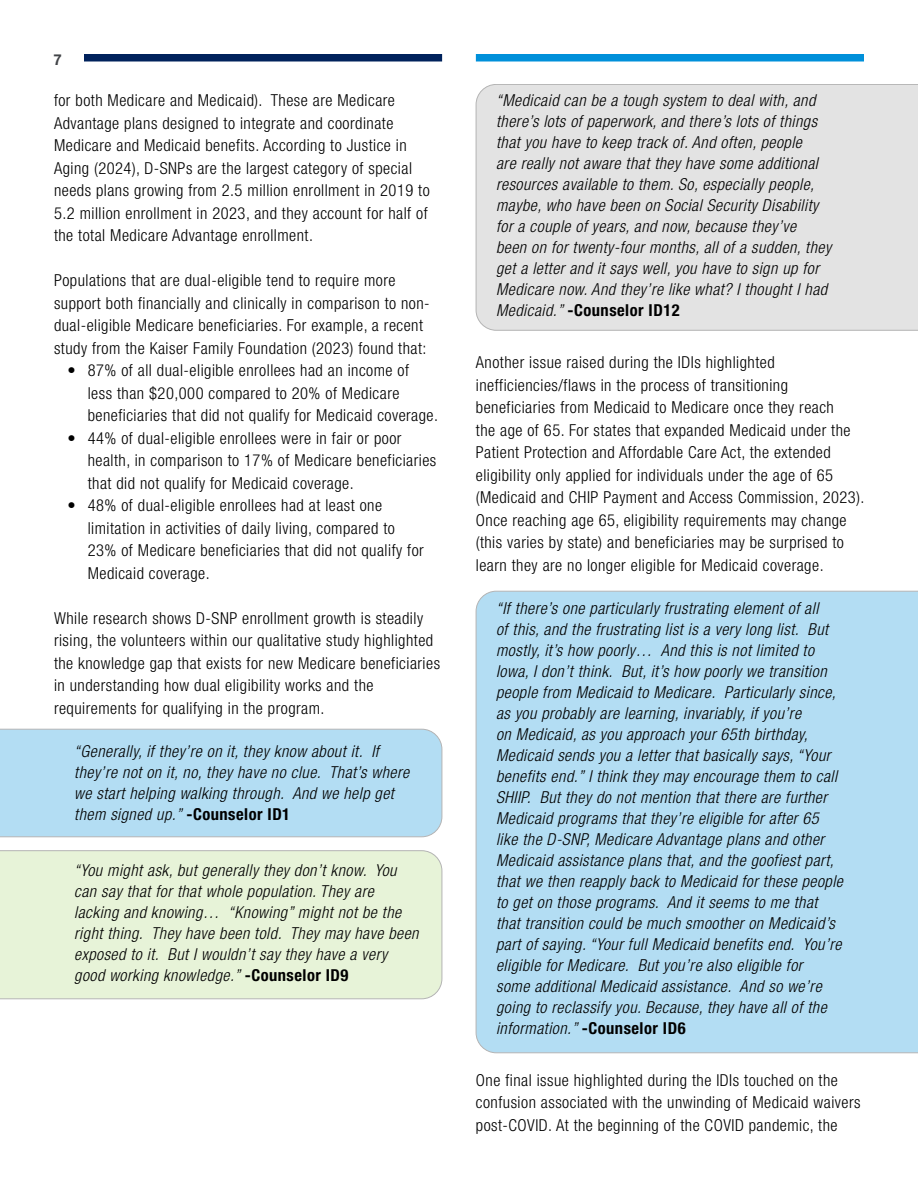
<style>
.page{position:relative;width:918px;height:1188px;background:#fff}
.page>*{position:absolute;margin:0;border:0;box-sizing:border-box;transform-origin:0 0}
.Body_Copy{font:300 condensed 16.5px/22.5px "Helvetica Neue LT Std";letter-spacing:.03em;color:#000}
.BODY_QUOTE{font:italic 300 condensed 16.5px/21px "Helvetica Neue LT Std";letter-spacing:.03em;color:#000}
.t1{font:700 15px "Helvetica Neue";color:#424448}
.s1{font-weight:700;font-style:normal}
</style>
<div class="page">
<div style="left:84px;top:54px;width:358px;height:8px;background:#00225c"></div>
<div style="left:476px;top:54px;width:388px;height:8px;background:#0090da"></div>
<div style="left:476px;top:591px;width:442px;height:462px;background:#b3ddf3"></div>
<div style="left:476px;top:84px;width:442px;height:247px;background:#e3e3e3"></div>
<div style="left:0;top:850px;width:442px;height:149px;background:#e7f3d8"></div>
<div style="left:0;top:729px;width:442px;height:108px;background:#b3ddf3"></div>
<p class="t1" style="left:53px;top:48px;width:10px">7</p>
<p class="Body_Copy" style="left:54px;top:89px;width:377px">for both Medicare and Medicaid). These are Medicare Advantage plans designed to integrate and coordinate Medicare and Medicaid benefits. According to Justice in Aging (2024), D-SNPs are the largest category of special needs plans growing from 2.5 million enrollment in 2019 to 5.2 million enrollment in 2023, and they account for half of the total Medicare Advantage enrollment.</p>
<p class="Body_Copy" style="left:54px;top:269px;width:377px">Populations that are dual-eligible tend to require more support both financially and clinically in comparison to non&shy;dual-eligible Medicare beneficiaries. For example, a recent study from the Kaiser Family Foundation (2023) found that:</p>
<p class="Body_Copy" style="left:88px;top:359px;width:352px;text-indent:-20px">• 87% of all dual-eligible enrollees had an income of<br>less than $20,000 compared to 20% of Medicare beneficiaries that did not qualify for Medicaid coverage.</p>
<p class="Body_Copy" style="left:88px;top:427px;width:350px;text-indent:-20px">• 44% of dual-eligible enrollees were in fair or poor health, in comparison to 17% of Medicare beneficiaries that did not qualify for Medicaid coverage.</p>
<p class="Body_Copy" style="left:88px;top:494px;width:338px;text-indent:-20px">• 48% of dual-eligible enrollees had at least one limitation in activities of daily living, compared to 23% of Medicare beneficiaries that did not qualify for Medicaid coverage.</p>
<p class="Body_Copy" style="left:54px;top:607px;width:388px">While research shows D-SNP enrollment growth is steadily rising, the volunteers within our qualitative study highlighted the knowledge gap that exists for new Medicare beneficiaries in understanding how dual eligibility works and the requirements for qualifying in the program.</p>
<p class="BODY_QUOTE" style="left:74px;top:741px;width:337px">“Generally, if they’re on it, they know about it. If they’re not on it, no, they have no clue. That’s where we start helping walking through. And we help get them signed up.” <span class="s1">-Counselor ID1</span></p>
<p class="BODY_QUOTE" style="left:74px;top:860px;width:346px">“You might ask, but generally they don’t know. You can say that for that whole population. They are lacking and knowing… “Knowing” might not be the right thing. They have been told. They may have been exposed to it. But I wouldn’t say they have a very good working knowledge.” <span class="s1">-Counselor ID9</span></p>
<p class="BODY_QUOTE" style="left:496px;top:90px;width:337px">“Medicaid can be a tough system to deal with, and there’s lots of paperwork, and there’s lots of things that you have to keep track of. And often, people<br>are really not aware that they have some additional resources available to them. So, especially people, maybe, who have been on Social Security Disability for a couple of years, and now, because they’ve<br>been on for twenty-four months, all of a sudden, they get a letter and it says well, you have to sign up for Medicare now. And they’re like what? I thought I had Medicaid.” <span class="s1">-Counselor ID12</span></p>
<p class="Body_Copy" style="left:476px;top:351px;width:390px">Another issue raised during the IDIs highlighted inefficiencies/flaws in the process of transitioning beneficiaries from Medicaid to Medicare once they reach<br>the age of 65. For states that expanded Medicaid under the Patient Protection and Affordable Care Act, the extended eligibility only applied for individuals under the age of 65 (Medicaid and CHIP Payment and Access Commission, 2023).<br>Once reaching age 65, eligibility requirements may change (this varies by state) and beneficiaries may be surprised to learn they are no longer eligible for Medicaid coverage.</p>
<p class="BODY_QUOTE" style="left:496px;top:598px;width:348px">“If there’s one particularly frustrating element of all<br>of this, and the frustrating list is a very long list. But mostly, it’s how poorly… And this is not limited to Iowa, I don’t think. But, it’s how poorly we transition people from Medicaid to Medicare. Particularly since, as you probably are learning, invariably, if you’re<br>on Medicaid, as you approach your 65th birthday, Medicaid sends you a letter that basically says, “Your benefits end.” I think they may encourage them to call SHIIP. But they do not mention that there are further Medicaid programs that they’re eligible for after 65 like the D-SNP, Medicare Advantage plans and other Medicaid assistance plans that, and the goofiest part, that we then reapply back to Medicaid for these people to get on those programs. And it seems to me that that transition could be much smoother on Medicaid’s part of saying. “Your full Medicaid benefits end. You’re eligible for Medicare. But you’re also eligible for<br>some additional Medicaid assistance. And so we’re going to reclassify you. Because, they have all of the information.” <span class="s1">-Counselor ID6</span></p>
<p class="Body_Copy" style="left:476px;top:1069px;width:386px">One final issue highlighted during the IDIs touched on the confusion associated with the unwinding of Medicaid waivers post-COVID. At the beginning of the COVID pandemic, the</p>
</div>
